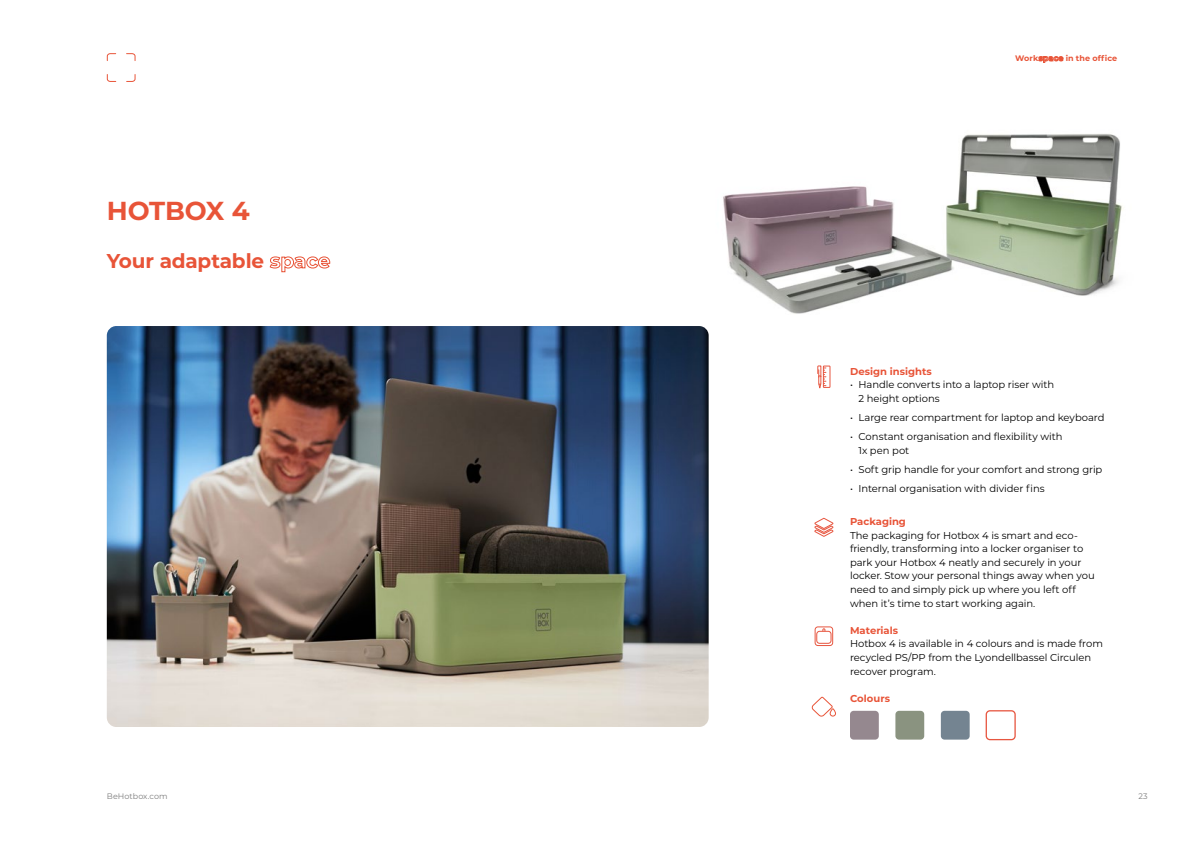
<style>
.page{position:relative;width:1191px;height:842px;background:#fff}
.page>*{position:absolute;margin:0;border:0;box-sizing:border-box;transform-origin:0 0}
.t1{font:700 26px "Montserrat";letter-spacing:-.01em;color:#e85438}
.t2{font:700 20px "Montserrat";letter-spacing:-.01em;color:#e85438}
.t3{font:10px/13.6px "Montserrat";letter-spacing:-.005em;color:#000}
.t4{font:700 10px "Montserrat";color:#e85438}
.t5{font:700 8px "Montserrat";letter-spacing:.01em;color:#e85438}
.t6{font:8px "Montserrat";letter-spacing:.005em;color:#7c7c7c}
</style>
<div class="page">
<img style="left:708px;top:134px;width:414px;height:199px">
<img style="left:107px;top:326px;width:601px;height:401px">
<div style="left:850px;top:711px;width:28px;height:29px;background:#95888f;border-radius:4px"></div>
<div style="left:895px;top:711px;width:29px;height:29px;background:#8a9380;border-radius:4px"></div>
<div style="left:941px;top:711px;width:28px;height:29px;background:#748491;border-radius:4px"></div>
<div style="left:985px;top:710px;width:30px;height:30px;border:1px solid #e75640;border-radius:4px"></div>
<svg style="left:814px;top:518px;width:19px;height:19px"></svg>
<div style="left:823px;top:366px;width:7px;height:22px;border:1px solid #e75640"></div>
<svg style="left:817px;top:365px;width:9px;height:24px"></svg>
<svg style="left:811px;top:696px;width:25px;height:21px"></svg>
<svg style="left:106px;top:53px;width:30px;height:8px"></svg>
<svg style="left:106px;top:74px;width:30px;height:8px"></svg>
<div style="left:814px;top:626px;width:19px;height:20px;border:1px solid #e75640;border-radius:3px"></div>
<div style="left:816px;top:631px;width:15px;height:13px;border:1px solid #e75640;border-radius:3px"></div>
<h1 class="t1" style="left:107px;top:192px;width:144px">HOTBOX 4</h1>
<h2 class="t2" style="left:107px;top:246px;width:225px">Your adaptable space</h2>
<p class="t5" style="left:1015px;top:52px;width:104px">Workspace in the office</p>
<p class="t4" style="left:850px;top:364px;width:83px">Design insights</p>
<p class="t3" style="left:858px;top:377px;width:197px;text-indent:-8px">• Handle converts into a laptop riser with<br>2 height options</p>
<p class="t3" style="left:850px;top:410px;width:256px">• Large rear compartment for laptop and keyboard</p>
<p class="t3" style="left:858px;top:429px;width:206px;text-indent:-8px">• Constant organisation and flexibility with<br>1x pen pot</p>
<p class="t3" style="left:850px;top:462px;width:254px">• Soft grip handle for your comfort and strong grip</p>
<p class="t3" style="left:850px;top:482px;width:196px">• Internal organisation with divider fins</p>
<p class="t4" style="left:850px;top:514px;width:57px">Packaging</p>
<p class="t3" style="left:850px;top:528px;width:246px">The packaging for Hotbox 4 is smart and eco&shy;friendly, transforming into a locker organiser to park your Hotbox 4 neatly and securely in your locker. Stow your personal things away when you need to and simply pick up where you left off when it’s time to start working again.</p>
<p class="t4" style="left:850px;top:623px;width:50px">Materials</p>
<p class="t3" style="left:850px;top:637px;width:254px">Hotbox 4 is available in 4 colours and is made from recycled PS/PP from the Lyondellbassel Circulen recover program.</p>
<p class="t4" style="left:850px;top:691px;width:42px">Colours</p>
<p class="t6" style="left:107px;top:790px;width:62px">BeHotbox.com</p>
<p class="t6" style="left:1138px;top:790px;width:11px">23</p>
</div>
